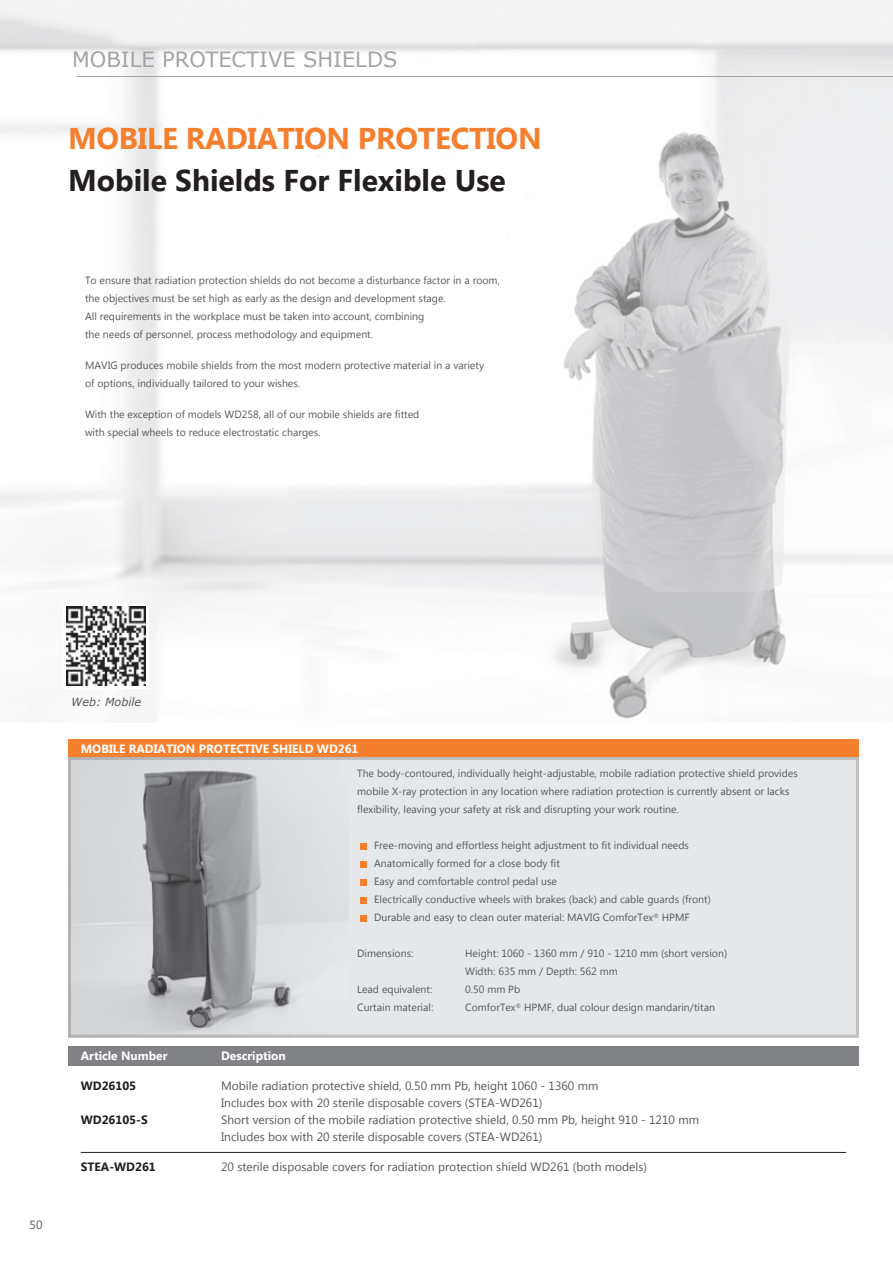
<style>
.page{position:relative;width:893px;height:1263px;background:#fff}
.page>*{position:absolute;margin:0;border:0;box-sizing:border-box;transform-origin:0 0}
.t1{font:700 30px "Lao UI";color:#231f20}
.t2{font:700 30px "Lao UI";letter-spacing:-.01em;color:#f4802f}
.t3{font:21px "Verdana";color:#a1a3a6}
.t4{font:12px/17px "Lao UI";color:#57585a}
.t5{font:700 12px "Lao UI";color:#fff}
.t6{font:700 12px "Lao UI";color:#231f20}
.t7{font:italic 11.25px "Verdana";color:#57585a}
.t8{font:10.5px/18px "Lao UI";color:#57585a}
</style>
<div class="page">
<div style="left:68px;top:1046px;width:791px;height:19px;background:#808285"></div>
<img style="left:0;top:0;width:893px;height:723px">
<hr style="left:77px;top:76px;width:816px;height:1px;background:#a1a3a6">
<hr style="left:81px;top:1152px;width:765px;height:1px;background:#231f20">
<svg style="left:64px;top:604px;width:85px;height:85px"></svg>
<img style="left:67px;top:607px;width:79px;height:79px">
<div style="left:349px;top:757px;width:510px;height:280px;background:#e6e7e9"></div>
<img style="left:72px;top:761px;width:277px;height:272px">
<div style="left:68px;top:740px;width:791px;height:17px;background:#f4802f"></div>
<svg style="left:360px;top:843px;width:6px;height:6px"></svg>
<svg style="left:360px;top:861px;width:6px;height:6px"></svg>
<svg style="left:360px;top:879px;width:6px;height:6px"></svg>
<svg style="left:360px;top:897px;width:6px;height:6px"></svg>
<svg style="left:360px;top:915px;width:6px;height:6px"></svg>
<h2 class="t3" style="left:72px;top:45px;width:327px">MOBILE PROTECTIVE SHIELDS</h2>
<h1 class="t2" style="left:68px;top:119px;width:475px">MOBILE RADIATION PROTECTION</h1>
<h1 class="t1" style="left:68px;top:161px;width:439px">Mobile Shields For Flexible Use</h1>
<p class="t8" style="left:85px;top:271px;width:416px">To ensure that radiation protection shields do not become a disturbance factor in a room, the objectives must be set high as early as the design and development stage.<br>All requirements in the workplace must be taken into account, combining<br>the needs of personnel, process methodology and equipment.</p>
<p class="t8" style="left:85px;top:356px;width:401px">MAVIG produces mobile shields from the most modern protective material in a variety of options, individually tailored to your wishes.</p>
<p class="t8" style="left:85px;top:404px;width:336px">With the exception of models WD258, all of our mobile shields are fitted with special wheels to reduce electrostatic charges.</p>
<p class="t4" style="left:30px;top:1216px;width:14px">50</p>
<p class="t7" style="left:71px;top:694px;width:72px">Web: Mobile</p>
<p class="t5" style="left:81px;top:740px;width:279px">MOBILE RADIATION PROTECTIVE SHIELD WD261</p>
<p class="t8" style="left:357px;top:764px;width:442px">The body-contoured, individually height-adjustable, mobile radiation protective shield provides mobile X-ray protection in any location where radiation protection is currently absent or lacks flexibility, leaving your safety at risk and disrupting your work routine.</p>
<p class="t8" style="left:374px;top:836px;width:338px">Free-moving and effortless height adjustment to fit individual needs Anatomically formed for a close body fit<br>Easy and comfortable control pedal use<br>Electrically conductive wheels with brakes (back) and cable guards (front)<br>Durable and easy to clean outer material: MAVIG ComforTex<sup>®</sup> HPMF</p>
<p class="t8" style="left:357px;top:944px;width:58px">Dimensions:</p>
<p class="t8" style="left:465px;top:944px;width:264px">Height: 1060 - 1360 mm / 910 - 1210 mm (short version)<br>Width: 635 mm / Depth: 562 mm</p>
<p class="t8" style="left:357px;top:980px;width:77px">Lead equivalent:</p>
<p class="t8" style="left:465px;top:980px;width:57px">0.50 mm Pb</p>
<p class="t8" style="left:357px;top:998px;width:78px">Curtain material:</p>
<p class="t8" style="left:465px;top:998px;width:251px">ComforTex<sup>®</sup> HPMF, dual colour design mandarin/titan</p>
<p class="t5" style="left:81px;top:1048px;width:88px">Article Number</p>
<p class="t5" style="left:221px;top:1048px;width:66px">Description</p>
<p class="t6" style="left:81px;top:1078px;width:57px">WD26105</p>
<p class="t4" style="left:221px;top:1077px;width:379px">Mobile radiation protective shield, 0.50 mm Pb, height 1060 - 1360 mm<br>Includes box with 20 sterile disposable covers (STEA-WD261)</p>
<p class="t6" style="left:81px;top:1112px;width:68px">WD26105-S</p>
<p class="t4" style="left:221px;top:1111px;width:479px">Short version of the mobile radiation protective shield, 0.50 mm Pb, height 910 - 1210 mm<br>Includes box with 20 sterile disposable covers (STEA-WD261)</p>
<p class="t6" style="left:81px;top:1158px;width:77px">STEA-WD261</p>
<p class="t4" style="left:221px;top:1157px;width:427px">20 sterile disposable covers for radiation protection shield WD261 (both models)</p>
</div>
